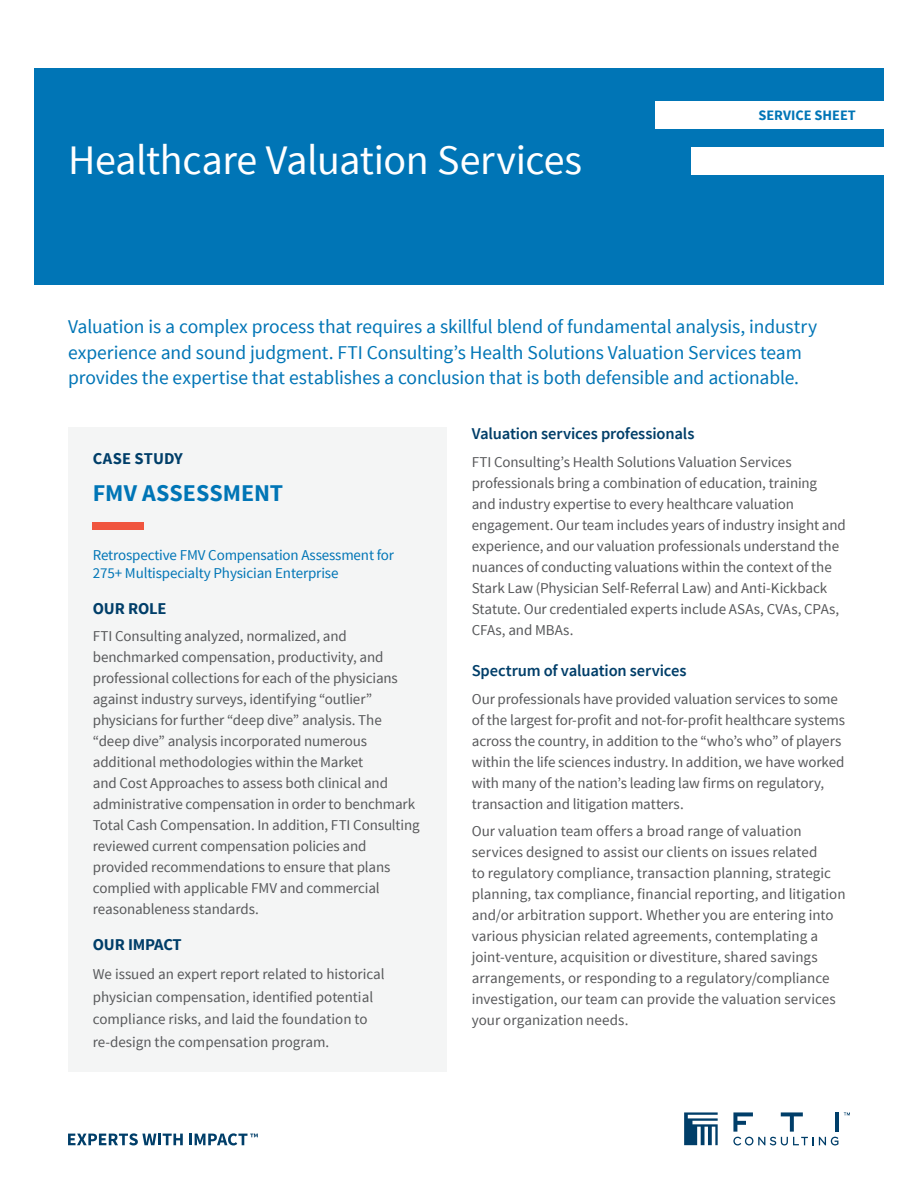
<style>
.page{position:relative;width:918px;height:1188px;background:#fff}
.page>*{position:absolute;margin:0;border:0;box-sizing:border-box;transform-origin:0 0}
.t1{font:42px "Source Sans Pro";letter-spacing:-.01em;color:#fff}
.CS_L1-Title{font:700 24px "Source Sans Pro";color:#0075b6}
.Intro{font:19.5px/25.5px "Source Sans Pro";letter-spacing:-.005em;color:#0075b6}
.Subhead{font:600 16.5px "Source Sans Pro";letter-spacing:-.01em;color:#003e69}
.CS_L3-Subhead{font:700 16.5px "Source Sans Pro";letter-spacing:-.01em;color:#003e69}
.CS_L1-Title-2{font:700 16.5px "Source Sans Pro";letter-spacing:.005em;color:#003e69}
.Body_Copy{font:15px/21px "Source Sans Pro";letter-spacing:-.005em;color:#57585a}
.CS_L2-Subhead{font:15px/18px "Source Sans Pro";letter-spacing:-.01em;color:#0075b6}
.t2{font:700 14.4px "Source Sans Pro";color:#0075b6}
</style>
<div class="page">
<div style="left:34px;top:68px;width:850px;height:216px;background:#0075b6"></div>
<div style="left:655px;top:101px;width:229px;height:28px;background:#fff"></div>
<div style="left:691px;top:147px;width:193px;height:27px;background:#fff"></div>
<svg style="left:68px;top:1133px;width:115px;height:12px"></svg>
<svg style="left:189px;top:1133px;width:69px;height:12px"></svg>
<svg style="left:684px;top:1112px;width:34px;height:33px"></svg>
<svg style="left:844px;top:1112px;width:6px;height:3px"></svg>
<hr style="left:835px;top:1112px;width:4px;height:20px;background:#003e69">
<svg style="left:733px;top:1112px;width:105px;height:33px"></svg>
<div style="left:68px;top:427px;width:378px;height:645px;background:#f4f5f5"></div>
<div style="left:93px;top:523px;width:51px;height:7px;background:#f0553e"></div>
<h1 class="t1" style="left:68px;top:134px;width:516px">Healthcare Valuation Services</h1>
<p class="t2" style="left:758px;top:106px;width:99px">SERVICE SHEET</p>
<p class="Intro" style="left:68px;top:314px;width:751px">Valuation is a complex process that requires a skillful blend of fundamental analysis, industry experience and sound judgment. FTI Consulting’s Health Solutions Valuation Services team provides the expertise that establishes a conclusion that is both defensible and actionable.</p>
<p class="Subhead" style="left:472px;top:423px;width:224px">Valuation services professionals</p>
<p class="Body_Copy" style="left:472px;top:452px;width:376px">FTI Consulting’s Health Solutions Valuation Services professionals bring a combination of education, training<br>and industry expertise to every healthcare valuation engagement. Our team includes years of industry insight and experience, and our valuation professionals understand the nuances of conducting valuations within the context of the Stark Law (Physician Self-Referral Law) and Anti-Kickback Statute. Our credentialed experts include ASAs, CVAs, CPAs, CFAs, and MBAs.</p>
<p class="Subhead" style="left:472px;top:660px;width:216px">Spectrum of valuation services</p>
<p class="Body_Copy" style="left:472px;top:688px;width:375px">Our professionals have provided valuation services to some of the largest for-profit and not-for-profit healthcare systems across the country, in addition to the “who’s who” of players within the life sciences industry. In addition, we have worked with many of the nation’s leading law firms on regulatory, transaction and litigation matters.</p>
<p class="Body_Copy" style="left:472px;top:821px;width:375px">Our valuation team offers a broad range of valuation services designed to assist our clients on issues related<br>to regulatory compliance, transaction planning, strategic planning, tax compliance, financial reporting, and litigation and/or arbitration support. Whether you are entering into various physician related agreements, contemplating a joint-venture, acquisition or divestiture, shared savings arrangements, or responding to a regulatory/compliance investigation, our team can provide the valuation services your organization needs.</p>
<p class="CS_L1-Title-2" style="left:93px;top:448px;width:92px">CASE STUDY</p>
<p class="CS_L1-Title" style="left:93px;top:478px;width:192px">FMV ASSESSMENT</p>
<p class="CS_L2-Subhead" style="left:93px;top:546px;width:303px">Retrospective FMV Compensation Assessment for<br>275+ Multispecialty Physician Enterprise</p>
<p class="CS_L3-Subhead" style="left:93px;top:598px;width:75px">OUR ROLE</p>
<p class="Body_Copy" style="left:93px;top:626px;width:328px">FTI Consulting analyzed, normalized, and benchmarked compensation, productivity, and professional collections for each of the physicians against industry surveys, identifying “outlier” physicians for further “deep dive” analysis. The “deep dive” analysis incorporated numerous additional methodologies within the Market<br>and Cost Approaches to assess both clinical and administrative compensation in order to benchmark Total Cash Compensation. In addition, FTI Consulting reviewed current compensation policies and provided recommendations to ensure that plans complied with applicable FMV and commercial reasonableness standards.</p>
<p class="CS_L3-Subhead" style="left:93px;top:934px;width:90px">OUR IMPACT</p>
<p class="Body_Copy" style="left:93px;top:963px;width:293px;line-height:22.5px">We issued an expert report related to historical physician compensation, identified potential compliance risks, and laid the foundation to re-design the compensation program.</p>
</div>
